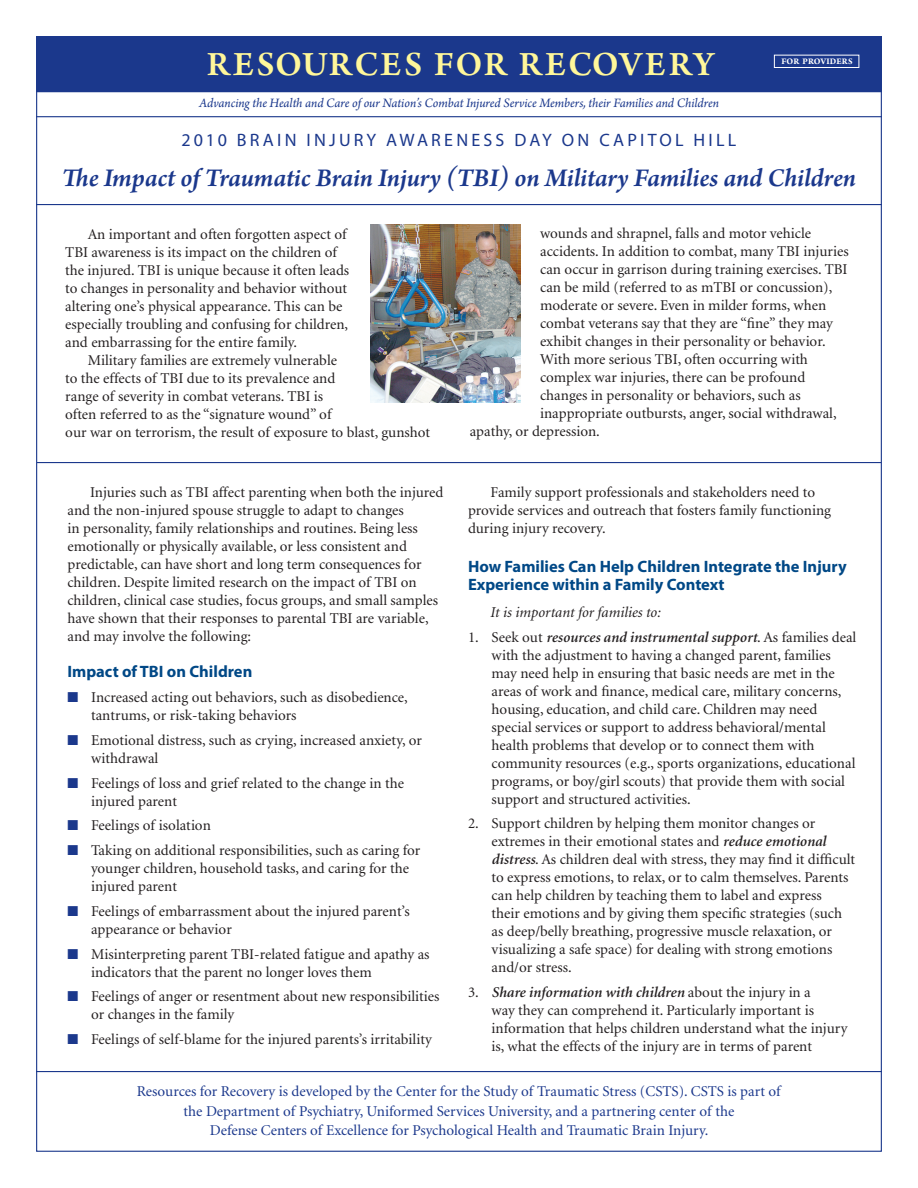
<style>
.page{position:relative;width:918px;height:1188px;background:#fff}
.page>*{position:absolute;margin:0;border:0;box-sizing:border-box;transform-origin:0 0}
.t1{font:600 36px "Arno Pro";letter-spacing:.055em;color:#fff79a}
.H1_MinItal{font:italic 600 27px "Arno Pro";letter-spacing:-.005em;color:#1b388c}
.t2{font:18px "Myriad Pro";letter-spacing:.18em;color:#1b388c}
.t3{font:700 16.5px/18px "Myriad Pro";color:#004886}
.text{font:15px/18px "Minion";color:#231f20}
.hang_numbers{font:15px/18px "Minion";color:#231f20}
.hang{font:15px/18px "Minion";color:#231f20}
.text-2{font:15px "Minion";color:#1b388c}
.text-3{font:italic 15px "Minion";color:#231f20}
.t4{font:italic 13.5px "Arno Pro";letter-spacing:-.005em;color:#1b388c}
.t5{font:700 9px "Arno Pro";letter-spacing:.01em;color:#fff}
.s1{color:#1b388c}
.s2{font-weight:600;font-style:italic}
</style>
<div class="page">
<img style="left:370px;top:225px;width:151px;height:178px">
<hr style="left:37px;top:462px;width:844px;height:1px;background:#1b388c">
<div style="left:36px;top:36px;width:846px;height:56px;background:#1b388c"></div>
<div style="left:774px;top:55px;width:85px;height:13px;border:1px solid #fff"></div>
<hr style="left:36px;top:116px;width:846px;height:1px;background:#1b388c">
<hr style="left:36px;top:204px;width:846px;height:1px;background:#1b388c">
<hr style="left:36px;top:1071px;width:846px;height:1px;background:#1b388c">
<p class="t1" style="left:207px;top:43px;width:509px">RESOURCES FOR RECOVERY</p>
<p class="t5" style="left:782px;top:56px;width:73px">FOR PROVIDERS</p>
<p class="t4" style="left:199px;top:96px;width:521px">Advancing the Health and Care of our Nation’s Combat Injured Service Members, their Families and Children</p>
<p class="t2" style="left:182px;top:130px;width:556px">2010 BRAIN I NJURY AWARENESS DAY ON CAPITOL HILL</p>
<p class="H1_MinItal" style="left:62px;top:162px;width:796px">The Impact of Traumatic Brain Injury (TBI) on Military Families and Children</p>
<p class="text" style="left:65px;top:225px;width:286px;text-indent:22px">An important and often forgotten aspect of TBI awareness is its impact on the children of the injured. TBI is unique because it often leads to changes in personality and behavior without altering one’s physical appearance. This can be especially troubling and confusing for children, and embarrassing for the entire family.</p>
<p class="text" style="left:65px;top:351px;width:366px;text-indent:22px">Military families are extremely vulnerable<br>to the effects of TBI due to its prevalence and<br>range of severity in combat veterans. TBI is<br>often referred to as the “signature wound” of<br>our war on terrorism, the result of exposure to blast, gunshot</p>
<p class="text" style="left:540px;top:225px;width:272px">wounds and shrapnel, falls and motor vehicle</p>
<p class="text" style="left:540px;top:243px;width:310px">accidents. In addition to combat, many TBI injuries</p>
<p class="text" style="left:540px;top:261px;width:309px">can occur in garrison during training exercises. TBI</p>
<p class="text" style="left:540px;top:279px;width:294px">can be mild (referred to as mTBI or concussion),</p>
<p class="text" style="left:540px;top:297px;width:288px">moderate or severe. Even in milder forms, when</p>
<p class="text" style="left:540px;top:315px;width:294px">combat veterans say that they are “fine” they may</p>
<p class="text" style="left:540px;top:333px;width:287px">exhibit changes in their personality or behavior.</p>
<p class="text" style="left:540px;top:351px;width:269px">With more serious TBI, often occurring with</p>
<p class="text" style="left:540px;top:369px;width:267px">complex war injuries, there can be profound</p>
<p class="text" style="left:540px;top:387px;width:262px">changes in personality or behaviors, such as</p>
<p class="text" style="left:540px;top:405px;width:298px">inappropriate outbursts, anger, social withdrawal,</p>
<p class="text" style="left:470px;top:423px;width:132px">apathy, or depression.</p>
<p class="text" style="left:68px;top:484px;width:378px;text-indent:22px">Injuries such as TBI affect parenting when both the injured and the non-injured spouse struggle to adapt to changes<br>in personality, family relationships and routines. Being less emotionally or physically available, or less consistent and predictable, can have short and long term consequences for children. Despite limited research on the impact of TBI on children, clinical case studies, focus groups, and small samples have shown that their responses to parental TBI are variable, and may involve the following:</p>
<p class="t3" style="left:68px;top:663px;width:186px">Impact of TBI on Children</p>
<p class="hang" style="left:91px;top:689px;width:318px;text-indent:-24px"><span class="s1">■</span> Increased acting out behaviors, such as disobedience, tantrums, or risk-taking behaviors</p>
<p class="hang" style="left:91px;top:732px;width:332px;text-indent:-24px"><span class="s1">■</span> Emotional distress, such as crying, increased anxiety, or withdrawal</p>
<p class="hang" style="left:91px;top:774px;width:315px;text-indent:-24px"><span class="s1">■</span> Feelings of loss and grief related to the change in the injured parent</p>
<p class="hang" style="left:68px;top:817px;width:145px"><span class="s1">■</span> Feelings of isolation</p>
<p class="hang" style="left:91px;top:842px;width:331px;text-indent:-24px"><span class="s1">■</span> Taking on additional responsibilities, such as caring for younger children, household tasks, and caring for the injured parent</p>
<p class="hang" style="left:91px;top:903px;width:320px;text-indent:-24px"><span class="s1">■</span> Feelings of embarrassment about the injured parent’s appearance or behavior</p>
<p class="hang" style="left:91px;top:945px;width:340px;text-indent:-24px"><span class="s1">■</span> Misinterpreting parent TBI-related fatigue and apathy as indicators that the parent no longer loves them</p>
<p class="hang" style="left:91px;top:988px;width:350px;text-indent:-24px"><span class="s1">■</span> Feelings of anger or resentment about new responsibilities or changes in the family</p>
<p class="hang" style="left:68px;top:1031px;width:366px"><span class="s1">■</span> Feelings of self-blame for the injured parents’s irritability</p>
<p class="text" style="left:468px;top:484px;width:365px;text-indent:22px">Family support professionals and stakeholders need to provide services and outreach that fosters family functioning during injury recovery.</p>
<p class="t3" style="left:468px;top:558px;width:380px">How Families Can Help Children Integrate the Injury<br>Experience within a Family Context</p>
<p class="text-3" style="left:490px;top:605px;width:172px">It is important for families to:</p>
<p class="hang_numbers" style="left:492px;top:628px;width:366px;text-indent:-24px">1. Seek out <span class="s2">resources and instrumental support</span>. As families deal with the adjustment to having a changed parent, families may need help in ensuring that basic needs are met in the areas of work and finance, medical care, military concerns, housing, education, and child care. Children may need special services or support to address behavioral/mental health problems that develop or to connect them with community resources (e.g., sports organizations, educational programs, or boy/girl scouts) that provide them with social support and structured activities.</p>
<p class="hang_numbers" style="left:492px;top:815px;width:365px;text-indent:-24px">2. Support children by helping them monitor changes or extremes in their emotional states and <span class="s2">reduce emotional distress</span>. As children deal with stress, they may find it difficult to express emotions, to relax, or to calm themselves. Parents can help children by teaching them to label and express<br>their emotions and by giving them specific strategies (such as deep/belly breathing, progressive muscle relaxation, or visualizing a safe space) for dealing with strong emotions and/or stress.</p>
<p class="hang_numbers" style="left:492px;top:984px;width:357px;text-indent:-24px">3. <span class="s2">Share information with children</span> about the injury in a<br>way they can comprehend it. Particularly important is information that helps children understand what the injury is, what the effects of the injury are in terms of parent</p>
<p class="text-2" style="left:137px;top:1084px;width:645px">Resources for Recovery is developed by the Center for the Study of Traumatic Stress (CSTS). CSTS is part of</p>
<p class="text-2" style="left:184px;top:1104px;width:552px">the Department of Psychiatry, Uniformed Services University, and a partnering center of the</p>
<p class="text-2" style="left:210px;top:1123px;width:500px">Defense Centers of Excellence for Psychological Health and Traumatic Brain Injury.</p>
</div>
